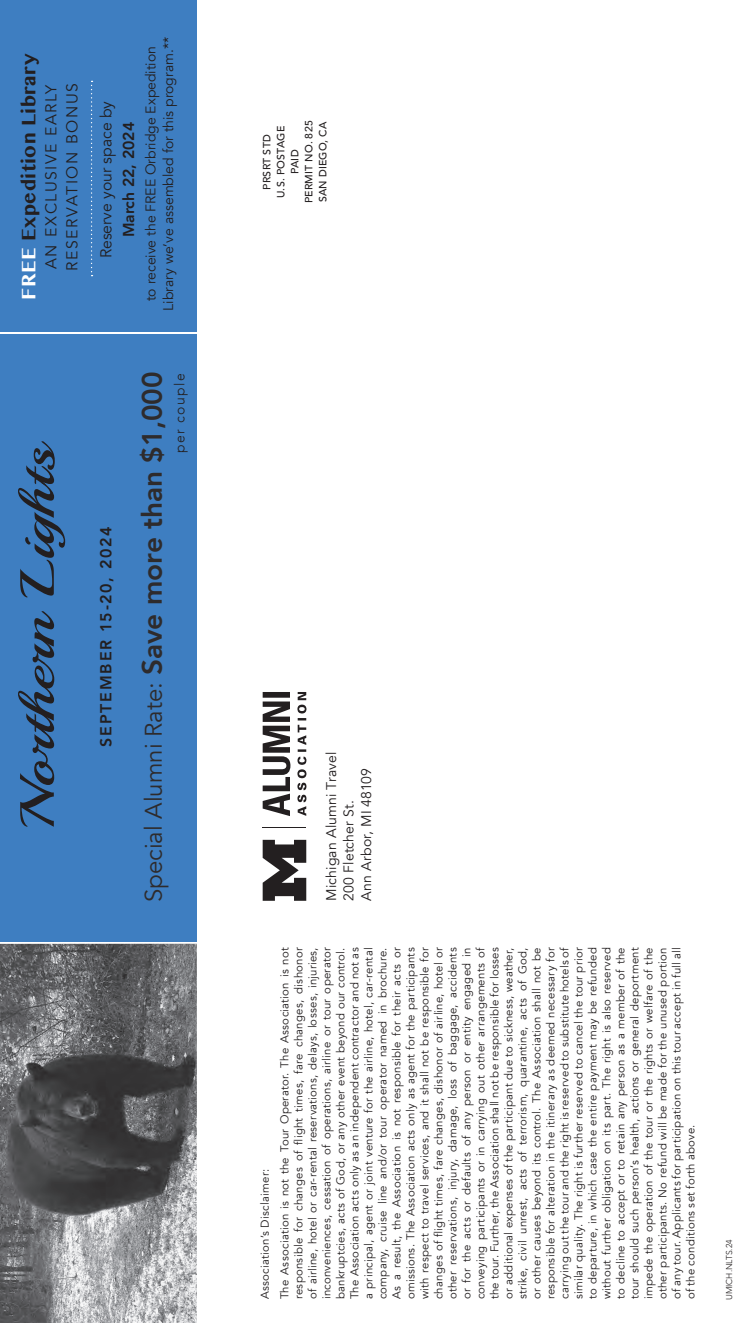
<style>
.page{position:relative;width:756px;height:1323px;background:#fff}
.page>*{position:absolute;margin:0;border:0;box-sizing:border-box;transform-origin:0 0}
.t1{font:48.12px "Playball";color:#231f20;scale:1.36 1}
.t2{font:23.97px "Avenir";color:#2e2b2c}
.Description{font:700 22.75px "Khmer MN";letter-spacing:.02em;color:#231f20}
.t3{font:800 15.92px "Avenir";letter-spacing:.11em;color:#231f20}
.t4{font:15.75px/21px "Avenir";letter-spacing:.1em;color:#231f20}
.t5{font:15.75px/22.8px "Avenir";color:#231f20;text-align:center}
.t6{font:14px/17.5px "Avenir";color:#231f20;text-align:center}
.t7{font:14px "Avenir";letter-spacing:.02em;color:#231f20}
.t8{font:300 14px "Avenir";letter-spacing:.1em;color:#231f20}
.t9{font:11.38px/14px "Avenir";letter-spacing:.025em;color:#231f20;text-align:justify}
.t10{font:500 10.5px "Avenir";letter-spacing:.025em;color:#231f20}
.t11{font:300 8.58px "Avenir";color:#231f20}
.s1{color:#fff}
.s2{font-weight:800}
.s3{font-weight:800;font-size:28px}
</style>
<div class="page">
<div style="left:0;top:0;width:197px;height:332px;background:#3e7ec1"></div>
<div style="left:0;top:334px;width:197px;height:608px;background:#3e7ec1"></div>
<svg style="left:91px;top:81px;width:2px;height:195px"></svg>
<img style="left:0;top:944px;width:197px;height:379px">
<hr style="left:263px;top:827px;width:43px;height:1px;background:#231f20">
<svg style="left:263px;top:840px;width:43px;height:61px"></svg>
<svg style="left:263px;top:692px;width:27px;height:124px"></svg>
<svg style="left:297px;top:692px;width:9px;height:124px"></svg>
<p class="Description" style="left:14px;top:300px;width:248px;rotate:-90deg"><span class="s1">FREE</span> Expedition Library</p>
<p class="t4" style="left:41px;top:271px;width:189px;rotate:-90deg">AN EXCLUSIVE EARLY<br>RESERVATION BONUS</p>
<p class="t5" style="left:95px;top:258px;width:159px;rotate:-90deg">Reserve your space by<br><span class="s2">March 22, 2024</span></p>
<p class="t6" style="left:142px;top:311px;width:275px;rotate:-90deg">to receive the FREE Orbridge Expedition<br>Library we’ve assembled for this program.**</p>
<p class="t1" style="left:8px;top:829px;width:287px;rotate:-90deg">Northern Lights</p>
<p class="t3" style="left:94px;top:747px;width:222px;rotate:-90deg">SEPTEMBER 15-20, 2024</p>
<h2 class="t2" style="left:139px;top:902px;width:532px;rotate:-90deg">Special Alumni Rate: <span class="s3">Save more than $1,000</span></h2>
<p class="t8" style="left:172px;top:453px;width:81px;rotate:-90deg">per couple</p>
<p class="t10" style="left:300px;top:203px;width:84px;rotate:-90deg">PERMIT NO. 825</p>
<p class="t10" style="left:314px;top:202px;width:82px;rotate:-90deg">SAN DIEGO, CA</p>
<p class="t10" style="left:258px;top:190px;width:57px;rotate:-90deg">PRSRT STD</p>
<p class="t10" style="left:272px;top:198px;width:74px;rotate:-90deg">U.S. POSTAGE</p>
<p class="t10" style="left:286px;top:174px;width:26px;rotate:-90deg">PAID</p>
<p class="t6" style="left:323px;top:901px;width:150px;rotate:-90deg">Michigan Alumni Travel</p>
<p class="t7" style="left:358px;top:901px;width:134px;rotate:-90deg">Ann Arbor, MI 48109</p>
<p class="t6" style="left:340px;top:901px;width:102px;rotate:-90deg">200 Fletcher St.</p>
<p class="t9" style="left:258px;top:1299px;width:132px;rotate:-90deg">Association’s Disclaimer:</p>
<p class="t9" style="left:278px;top:1299px;width:354px;rotate:-90deg">The Association is not the Tour Operator. The Association is not responsible for changes of flight times, fare changes, dishonor of airline, hotel or car-rental reservations, delays, losses, injuries, inconveniences, cessation of operations, airline or tour operator bankruptcies, acts of God, or any other event beyond our control.<br>The Association acts only as an independent contractor and not as a principal, agent or joint venture for the airline, hotel, car-rental company, cruise line and/or tour operator named in brochure.<br>As a result, the Association is not responsible for their acts or omissions. The Association acts only as agent for the participants with respect to travel services, and it shall not be responsible for changes of flight times, fare changes, dishonor of airline, hotel or other reservations, injury, damage, loss of baggage, accidents or for the acts or defaults of any person or entity engaged in conveying participants or in carrying out other arrangements of the tour. Further, the Association shall not be responsible for losses or additional expenses of the participant due to sickness, weather, strike, civil unrest, acts of terrorism, quarantine, acts of God, or other causes beyond its control. The Association shall not be responsible for alteration in the itinerary as deemed necessary for carrying out the tour and the right is reserved to substitute hotels of similar quality. The right is further reserved to cancel the tour prior to departure, in which case the entire payment may be refunded without further obligation on its part. The right is also reserved to decline to accept or to retain any person as a member of the tour should such person’s health, actions or general deportment impede the operation of the tour or the rights or welfare of the other participants. No refund will be made for the unused portion of any tour. Applicants for participation on this tour accept in full all of the conditions set forth above.</p>
<p class="t11" style="left:724px;top:1300px;width:62px;rotate:-90deg">UMICH.NLTS.24</p>
</div>
